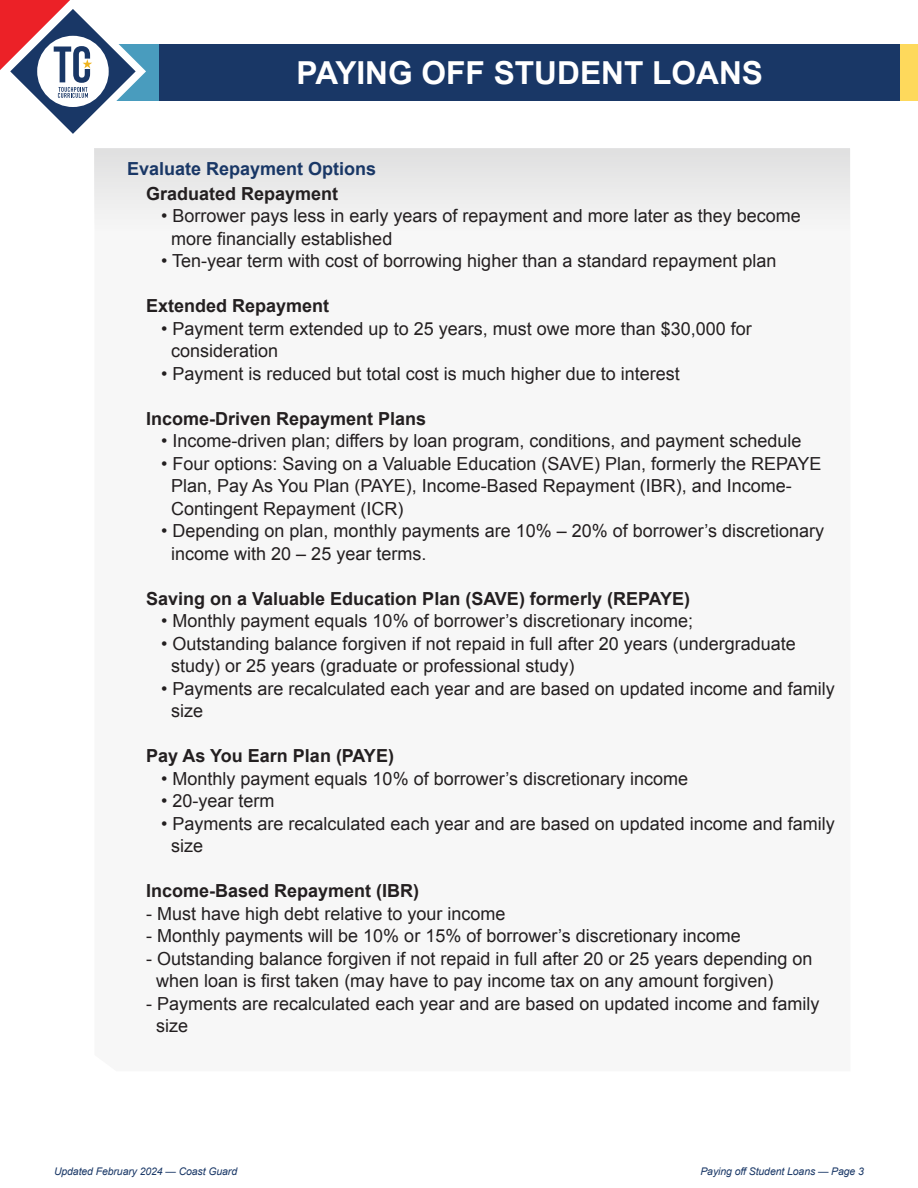
<style>
.page{position:relative;width:918px;height:1188px;background:#fff}
.page>*{position:absolute;margin:0;border:0;box-sizing:border-box;transform-origin:0 0}
.t1{font:700 31.65px "Arial";color:#fff}
.t2{font:18px/22.5px "Arial";color:#231f20}
.t3{font:700 18px "Arial";color:#231f20}
.t4{font:700 18px "Arial";color:#193766}
.t5{font:italic 10.5px "Arial";letter-spacing:-.01em;color:#193766}
</style>
<div class="page">
<div style="left:94px;top:148px;width:756px;height:103px;background:#ededed"></div>
<div style="left:74px;top:44px;width:844px;height:56px;background:#193766"></div>
<div style="left:95px;top:44px;width:64px;height:56px;background:#499cbe"></div>
<div style="left:901px;top:44px;width:17px;height:56px;background:#fed95c"></div>
<svg style="left:0;top:0;width:156px;height:155px"></svg>
<p class="t1" style="left:297px;top:52px;width:468px">PAYING OFF STUDENT LOANS</p>
<p class="t4" style="left:127px;top:156px;width:251px">Evaluate Repayment Options</p>
<p class="t3" style="left:146px;top:182px;width:194px">Graduated Repayment</p>
<p class="t2" style="left:171px;top:205px;width:631px;text-indent:-10px">• Borrower pays less in early years of repayment and more later as they become more financially established</p>
<p class="t2" style="left:161px;top:250px;width:617px">• Ten-year term with cost of borrowing higher than a standard repayment plan</p>
<p class="t3" style="left:146px;top:294px;width:185px">Extended Repayment</p>
<p class="t2" style="left:171px;top:317px;width:582px;text-indent:-10px">• Payment term extended up to 25 years, must owe more than $30,000 for consideration</p>
<p class="t2" style="left:161px;top:362px;width:520px">• Payment is reduced but total cost is much higher due to interest</p>
<p class="t3" style="left:146px;top:407px;width:282px">Income-Driven Repayment Plans</p>
<p class="t2" style="left:161px;top:430px;width:642px">• Income-driven plan; differs by loan program, conditions, and payment schedule</p>
<p class="t2" style="left:171px;top:452px;width:652px;text-indent:-10px">• Four options: Saving on a Valuable Education (SAVE) Plan, formerly the REPAYE<br>Plan, Pay As You Plan (PAYE), Income-Based Repayment (IBR), and Income-<br>Contingent Repayment (ICR)</p>
<p class="t2" style="left:171px;top:520px;width:654px;text-indent:-10px">• Depending on plan, monthly payments are 10% – 20% of borrower’s discretionary income with 20 – 25 year terms.</p>
<p class="t3" style="left:146px;top:587px;width:545px">Saving on a Valuable Education Plan (SAVE) formerly (REPAYE)</p>
<p class="t2" style="left:161px;top:610px;width:533px">• Monthly payment equals 10% of borrower’s discretionary income;</p>
<p class="t2" style="left:171px;top:632px;width:626px;text-indent:-10px">• Outstanding balance forgiven if not repaid in full after 20 years (undergraduate study) or 25 years (graduate or professional study)</p>
<p class="t2" style="left:171px;top:677px;width:665px;text-indent:-10px">• Payments are recalculated each year and are based on updated income and family size</p>
<p class="t3" style="left:146px;top:744px;width:249px">Pay As You Earn Plan (PAYE)</p>
<p class="t2" style="left:161px;top:767px;width:528px">• Monthly payment equals 10% of borrower’s discretionary income</p>
<p class="t2" style="left:161px;top:790px;width:115px">• 20-year term</p>
<p class="t2" style="left:171px;top:812px;width:665px;text-indent:-10px">• Payments are recalculated each year and are based on updated income and family size</p>
<p class="t3" style="left:146px;top:879px;width:275px">Income-Based Repayment (IBR)</p>
<p class="t2" style="left:146px;top:902px;width:361px">- Must have high debt relative to your income</p>
<p class="t2" style="left:146px;top:925px;width:596px">- Monthly payments will be 10% or 15% of borrower’s discretionary income</p>
<p class="t2" style="left:156px;top:947px;width:658px;text-indent:-10px">- Outstanding balance forgiven if not repaid in full after 20 or 25 years depending on when loan is first taken (may have to pay income tax on any amount forgiven)</p>
<p class="t2" style="left:156px;top:992px;width:665px;text-indent:-10px">- Payments are recalculated each year and are based on updated income and family size</p>
<p class="t5" style="left:54px;top:1164px;width:185px">Updated February 2024 — Coast Guard</p>
<p class="t5" style="left:700px;top:1164px;width:165px">Paying off Student Loans — Page 3</p>
</div>
